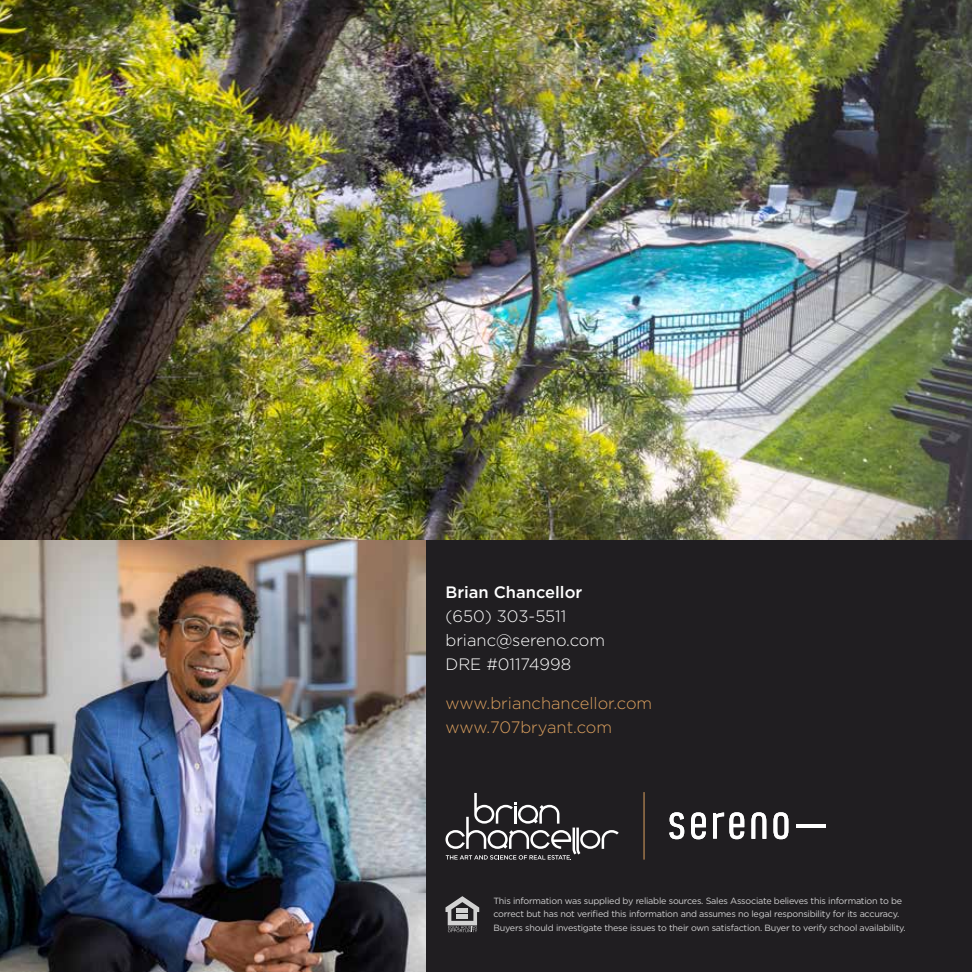
<style>
.page{position:relative;width:972px;height:972px;background:#201e21}
.page>*{position:absolute;margin:0;border:0;box-sizing:border-box;transform-origin:0 0}
.t1{font:300 16.5px/24px "Gotham HTF";color:#fff}
.t2{font:300 16.5px/24px "Gotham HTF";color:#dca05e}
.t3{font:500 16.5px "Gotham HTF";color:#fff}
.t4{font:9px/13.5px "Gotham HTF";letter-spacing:-.025em;color:#fff}
</style>
<div class="page">
<img style="left:0;top:0;width:972px;height:540px">
<img style="left:0;top:540px;width:425px;height:432px">
<svg style="left:446px;top:896px;width:33px;height:36px"></svg>
<div style="left:457px;top:914px;width:11px;height:5px;background:#d2d2d2"></div>
<div style="left:457px;top:908px;width:11px;height:5px;background:#d2d2d2"></div>
<svg style="left:446px;top:793px;width:173px;height:67px"></svg>
<hr style="left:644px;top:792px;width:1px;height:68px;background:#dca05e">
<svg style="left:691px;top:812px;width:15px;height:27px"></svg>
<svg style="left:774px;top:812px;width:14px;height:27px"></svg>
<svg style="left:751px;top:812px;width:15px;height:27px"></svg>
<hr style="left:796px;top:824px;width:29px;height:3px;background:#fff">
<svg style="left:669px;top:812px;width:15px;height:27px"></svg>
<svg style="left:713px;top:812px;width:31px;height:27px"></svg>
<h1 class="t3" style="left:446px;top:582px;width:138px">Brian Chancellor</h1>
<h1 class="t1" style="left:446px;top:603px;width:161px">(650) 303-5511 brianc@sereno.com<br>DRE #01174998</h1>
<h1 class="t2" style="left:446px;top:691px;width:208px">www.brianchancellor.com www.707bryant.com</h1>
<p class="t4" style="left:494px;top:894px;width:414px">This information was supplied by reliable sources. Sales Associate believes this information to be correct but has not verified this information and assumes no legal responsibility for its accuracy.<br>Buyers should investigate these issues to their own satisfaction. Buyer to verify school availability.</p>
</div>
